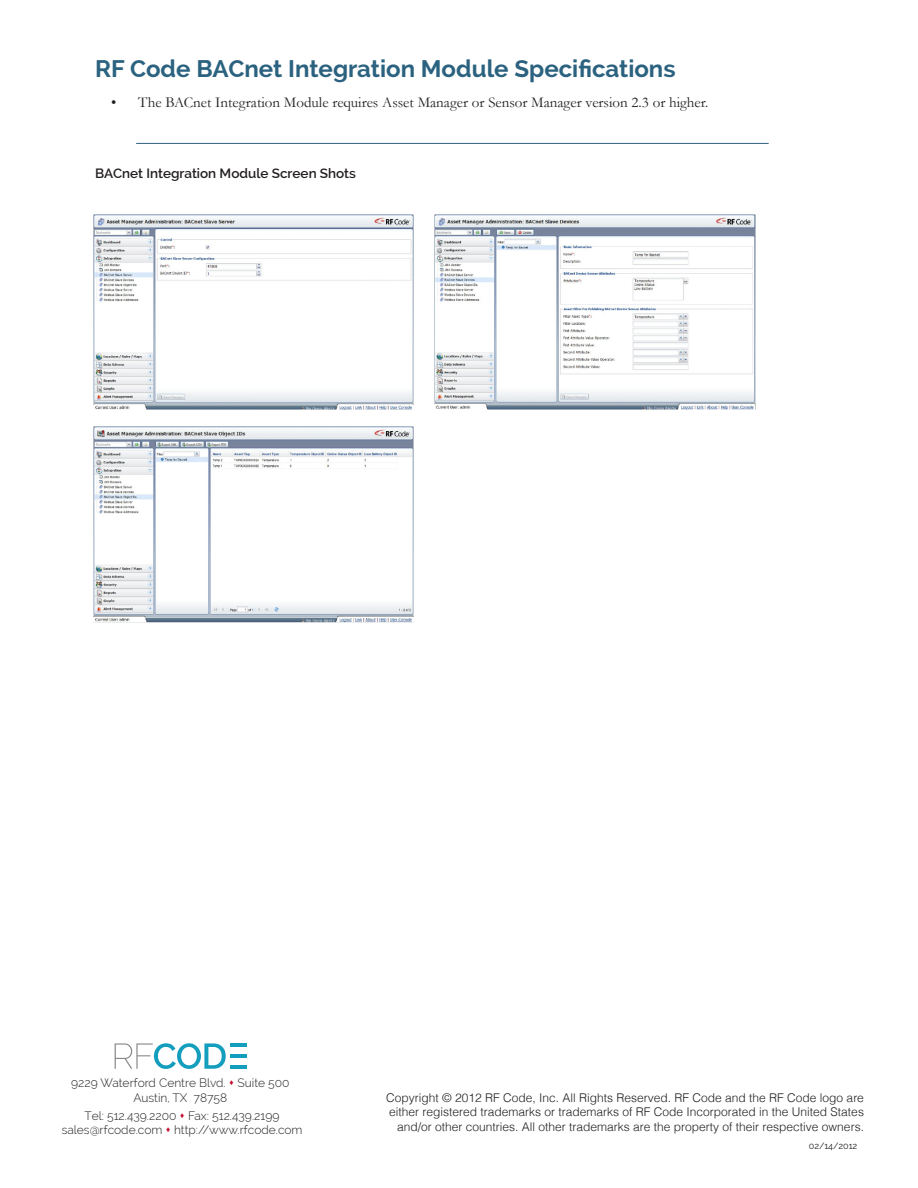
<style>
.page{position:relative;width:918px;height:1188px;background:#fff}
.page>*{position:absolute;margin:0;border:0;box-sizing:border-box;transform-origin:0 0}
.Table_Title_Text{font:700 24px "Raleway";color:#2b627f}
.t1{font:15px "Garamond";color:#231f20}
.Intro_Paragraph{font:600 13.5px "Raleway";color:#231f20}
.t2{font:300 12px/14.4px "Helvetica";color:#231f20;text-align:right}
.t3{font:300 12px "Raleway";color:#231f20}
.t4{font:9px "Raleway";color:#231f20}
.s1{color:#c3102f}
</style>
<div class="page">
<hr style="left:136px;top:143px;width:633px;height:1px;background:#2b627f">
<img style="left:94px;top:427px;width:320px;height:196px">
<img style="left:435px;top:215px;width:320px;height:195px">
<img style="left:94px;top:215px;width:320px;height:194px">
<hr style="left:230px;top:1044px;width:17px;height:3px;background:#149ebe">
<hr style="left:230px;top:1054px;width:17px;height:4px;background:#149ebe">
<hr style="left:230px;top:1065px;width:17px;height:4px;background:#149ebe">
<svg style="left:115px;top:1043px;width:111px;height:26px"></svg>
<p class="Table_Title_Text" style="left:95px;top:54px;width:582px">RF Code BACnet Integration Module Specifications</p>
<p class="t1" style="left:111px;top:94px;width:599px">• The BACnet Integration Module requires Asset Manager or Sensor Manager version 2.3 or higher.</p>
<p class="Intro_Paragraph" style="left:95px;top:165px;width:262px">BACnet Integration Module Screen Shots</p>
<p class="t3" style="left:71px;top:1076px;width:220px">9229 Waterford Centre Blvd. <span class="s1">▲</span> Suite 500</p>
<p class="t3" style="left:133px;top:1090px;width:95px">Austin, TX 78758</p>
<p class="t3" style="left:84px;top:1108px;width:197px">Tel: 512.439.2200 <span class="s1">▲</span> Fax: 512.439.2199</p>
<p class="t3" style="left:62px;top:1123px;width:242px">sales@rfcode.com <span class="s1">▲</span> http://www.rfcode.com</p>
<p class="t2" style="left:386px;top:1090px;width:479px">Copyright © 2012 RF Code, Inc. All Rights Reserved. RF Code and the RF Code logo are either registered trademarks or trademarks of RF Code Incorporated in the United States and/or other countries. All other trademarks are the property of their respective owners.</p>
<p class="t4" style="left:809px;top:1140px;width:50px">02/14/2012</p>
</div>
